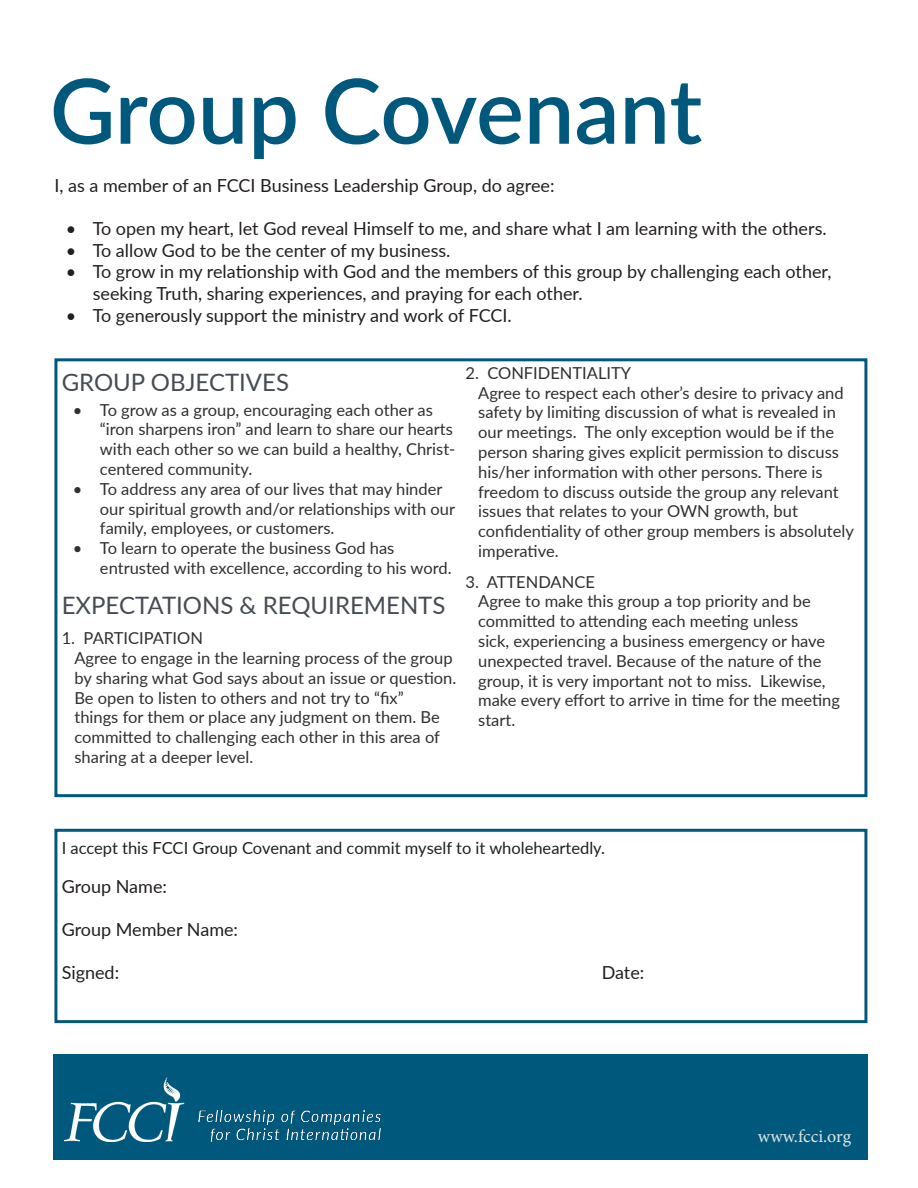
<style>
.page{position:relative;width:918px;height:1188px;background:#fff}
.page>*{position:absolute;margin:0;border:0;box-sizing:border-box;transform-origin:0 0}
.H2_Regular{font:600 90px "Lato";letter-spacing:-.005em;color:#00597d}
.Regular_Left_2_Colum{font:24px "Lato";color:#464b54}
.t1{font:18px/21.6px "Lato";color:#231f20}
.t2{font:18px "Minion Pro";color:#e2e4e2}
.t3{font:16.65px "Lato";color:#231f20}
.Regular_Left_2_Colum-2{font:16.5px/19.8px "Lato";color:#312f30}
</style>
<div class="page">
<div style="left:54px;top:358px;width:813px;height:439px;border:3px solid #00597d"></div>
<div style="left:54px;top:829px;width:813px;height:194px;border:3px solid #00597d"></div>
<div style="left:53px;top:1055px;width:814px;height:105px;background:#00597d"></div>
<img style="left:64px;top:1077px;width:317px;height:66px">
<p class="H2_Regular" style="left:50px;top:46px;width:654px">Group Covenant</p>
<p class="t1" style="left:54px;top:174px;width:502px">I, as a member of an FCCI Business Leadership Group, do agree:</p>
<p class="t1" style="left:66px;top:217px;width:762px">• To open my heart, let God reveal Himself to me, and share what I am learning with the others.</p>
<p class="t1" style="left:66px;top:239px;width:386px">• To allow God to be the center of my business.</p>
<p class="t1" style="left:93px;top:260px;width:740px;text-indent:-27px">• To grow in my relationship with God and the members of this group by challenging each other, seeking Truth, sharing experiences, and praying for each other.</p>
<p class="t1" style="left:66px;top:303px;width:448px">• To generously support the ministry and work of FCCI.</p>
<p class="Regular_Left_2_Colum" style="left:62px;top:365px;width:229px">GROUP OBJECTIVES</p>
<p class="Regular_Left_2_Colum-2" style="left:100px;top:399px;width:357px;text-indent:-27px">• To grow as a group, encouraging each other as “iron sharpens iron” and learn to share our hearts with each other so we can build a healthy, Christ&shy;centered community.</p>
<p class="Regular_Left_2_Colum-2" style="left:100px;top:478px;width:357px;text-indent:-27px">• To address any area of our lives that may hinder our spiritual growth and/or relationships with our family, employees, or customers.</p>
<p class="Regular_Left_2_Colum-2" style="left:100px;top:538px;width:353px;text-indent:-27px">• To learn to operate the business God has entrusted with excellence, according to his word.</p>
<p class="Regular_Left_2_Colum" style="left:62px;top:588px;width:385px">EXPECTATIONS &amp; REQUIREMENTS</p>
<p class="Regular_Left_2_Colum-2" style="left:62px;top:628px;width:143px">1. PARTICIPATION</p>
<p class="Regular_Left_2_Colum-2" style="left:74px;top:647px;width:383px">Agree to engage in the learning process of the group by sharing what God says about an issue or question.<br>Be open to listen to others and not try to “fix”<br>things for them or place any judgment on them. Be committed to challenging each other in this area of sharing at a deeper level.</p>
<p class="Regular_Left_2_Colum-2" style="left:465px;top:362px;width:167px">2. CONFIDENTIALITY</p>
<p class="Regular_Left_2_Colum-2" style="left:478px;top:382px;width:377px">Agree to respect each other’s desire to privacy and safety by limiting discussion of what is revealed in our meetings. The only exception would be if the person sharing gives explicit permission to discuss his/her information with other persons. There is freedom to discuss outside the group any relevant issues that relates to your OWN growth, but confidentiality of other group members is absolutely imperative.</p>
<p class="Regular_Left_2_Colum-2" style="left:465px;top:571px;width:131px">3. ATTENDANCE</p>
<p class="Regular_Left_2_Colum-2" style="left:478px;top:591px;width:363px">Agree to make this group a top priority and be committed to attending each meeting unless<br>sick, experiencing a business emergency or have unexpected travel. Because of the nature of the group, it is very important not to miss. Likewise, make every effort to arrive in time for the meeting start.</p>
<p class="t3" style="left:62px;top:836px;width:545px">I accept this FCCI Group Covenant and commit myself to it wholeheartedly.</p>
<p class="t1" style="left:62px;top:874px;width:107px">Group Name:</p>
<p class="t1" style="left:62px;top:918px;width:178px">Group Member Name:</p>
<p class="t1" style="left:62px;top:961px;width:59px">Signed:</p>
<p class="t1" style="left:602px;top:961px;width:44px">Date:</p>
<p class="t2" style="left:758px;top:1124px;width:95px">www.fcci.org</p>
</div>
